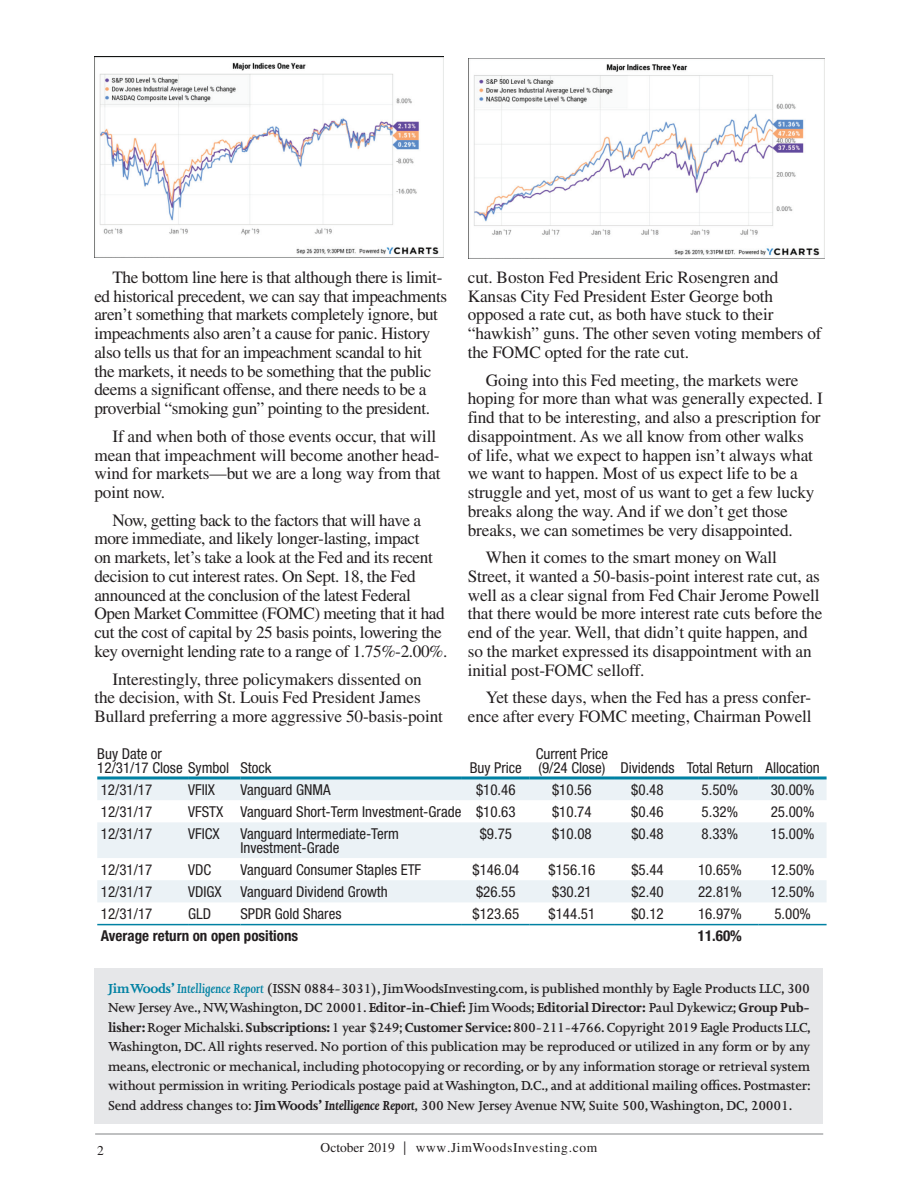
<style>
.page{position:relative;width:918px;height:1188px;background:#fff}
.page>*{position:absolute;margin:0;border:0;box-sizing:border-box;transform-origin:0 0}
.t1{font:17.25px/18.8px "Times";letter-spacing:-.01em;color:#231f20}
.t2{font:600 15px/19.5px "Joanna";letter-spacing:-.015em;color:#231f20;text-align:justify}
.t3{font:condensed 15px/13.5px "Helvetica Neue";color:#231f20}
.t4{font:700 condensed 15px "Helvetica Neue";color:#231f20}
.t5{font:13.5px "Times";letter-spacing:.05em;color:#231f20}
.s1{font-weight:700;color:#0081a3}
.s2{font-style:italic;color:#0081a3}
.s3{font-weight:700}
.s4{font-weight:700;font-style:italic}
</style>
<div class="page">
<hr style="left:95px;top:1134px;width:728px;height:1px;background:#808285">
<div style="left:94px;top:968px;width:730px;height:155px;background:#e6e7e9"></div>
<img style="left:95px;top:57px;width:349px;height:201px">
<img style="left:468px;top:58px;width:356px;height:200px">
<svg style="left:97px;top:779px;width:730px;height:123px;fill:#ebf2f6"></svg>
<hr style="left:97px;top:776px;width:91px;height:3px;background:#0081a3">
<hr style="left:188px;top:776px;width:52px;height:3px;background:#0081a3">
<hr style="left:240px;top:776px;width:222px;height:3px;background:#0081a3">
<hr style="left:462px;top:776px;width:68px;height:3px;background:#0081a3">
<hr style="left:530px;top:776px;width:84px;height:3px;background:#0081a3">
<hr style="left:614px;top:776px;width:67px;height:3px;background:#0081a3">
<hr style="left:681px;top:776px;width:78px;height:3px;background:#0081a3">
<hr style="left:759px;top:776px;width:68px;height:3px;background:#0081a3">
<hr style="left:97px;top:924px;width:91px;height:1px;background:#0081a3">
<hr style="left:188px;top:924px;width:52px;height:1px;background:#0081a3">
<hr style="left:240px;top:924px;width:222px;height:1px;background:#0081a3">
<hr style="left:462px;top:924px;width:68px;height:1px;background:#0081a3">
<hr style="left:530px;top:924px;width:84px;height:1px;background:#0081a3">
<hr style="left:614px;top:924px;width:67px;height:1px;background:#0081a3">
<hr style="left:681px;top:924px;width:78px;height:1px;background:#0081a3">
<hr style="left:759px;top:924px;width:68px;height:1px;background:#0081a3">
<p class="t1" style="left:94px;top:268px;width:354px;text-indent:18px">The bottom line here is that although there is limit&shy;ed historical precedent, we can say that impeachments aren’t something that markets completely ignore, but impeachments also aren’t a cause for panic. History also tells us that for an impeachment scandal to hit<br>the markets, it needs to be something that the public deems a significant offense, and there needs to be a proverbial “smoking gun” pointing to the president.</p>
<p class="t1" style="left:94px;top:427px;width:348px;text-indent:18px">If and when both of those events occur, that will mean that impeachment will become another head&shy;wind for markets—but we are a long way from that point now.</p>
<p class="t1" style="left:94px;top:510px;width:355px;text-indent:18px">Now, getting back to the factors that will have a more immediate, and likely longer-lasting, impact<br>on markets, let’s take a look at the Fed and its recent decision to cut interest rates. On Sept. 18, the Fed announced at the conclusion of the latest Federal Open Market Committee (FOMC) meeting that it had cut the cost of capital by 25 basis points, lowering the key overnight lending rate to a range of 1.75%-2.00%.</p>
<p class="t1" style="left:94px;top:669px;width:350px;text-indent:18px">Interestingly, three policymakers dissented on the decision, with St. Louis Fed President James<br>Bullard preferring a more aggressive 50-basis-point</p>
<p class="t3" style="left:97px;top:747px;width:176px">Buy Date or<br>12/31/17 Close Symbol Stock</p>
<p class="t1" style="left:468px;top:268px;width:355px">cut. Boston Fed President Eric Rosengren and Kansas City Fed President Ester George both opposed a rate cut, as both have stuck to their “hawkish” guns. The other seven voting members of the FOMC opted for the rate cut.</p>
<p class="t1" style="left:468px;top:370px;width:356px;text-indent:18px">Going into this Fed meeting, the markets were hoping for more than what was generally expected. I find that to be interesting, and also a prescription for disappointment. As we all know from other walks<br>of life, what we expect to happen isn’t always what we want to happen. Most of us expect life to be a struggle and yet, most of us want to get a few lucky breaks along the way. And if we don’t get those breaks, we can sometimes be very disappointed.</p>
<p class="t1" style="left:468px;top:548px;width:356px;text-indent:18px">When it comes to the smart money on Wall Street, it wanted a 50-basis-point interest rate cut, as well as a clear signal from Fed Chair Jerome Powell that there would be more interest rate cuts before the end of the year. Well, that didn’t quite happen, and so the market expressed its disappointment with an initial post-FOMC selloff.</p>
<p class="t1" style="left:468px;top:688px;width:345px;text-align:right">Yet these days, when the Fed has a press confer&shy;ence after every FOMC meeting, Chairman Powell</p>
<p class="t3" style="left:470px;top:760px;width:54px">Buy Price</p>
<p class="t3" style="left:536px;top:747px;width:285px">Current Price<br>(9/24 Close) Dividends Total Return Allocation</p>
<p class="t3" style="left:101px;top:783px;width:53px">12/31/17</p>
<p class="t3" style="left:188px;top:783px;width:28px">VFIIX</p>
<p class="t3" style="left:240px;top:783px;width:92px">Vanguard GNMA</p>
<p class="t3" style="left:476px;top:783px;width:41px">$10.46</p>
<p class="t3" style="left:552px;top:783px;width:41px">$10.56</p>
<p class="t3" style="left:631px;top:783px;width:34px">$0.48</p>
<p class="t3" style="left:702px;top:783px;width:38px">5.50%</p>
<p class="t3" style="left:771px;top:783px;width:45px">30.00%</p>
<p class="t3" style="left:101px;top:805px;width:53px">12/31/17</p>
<p class="t3" style="left:188px;top:805px;width:329px">VFSTX Vanguard Short-Term Investment-Grade $10.63</p>
<p class="t3" style="left:552px;top:805px;width:41px">$10.74</p>
<p class="t3" style="left:631px;top:805px;width:34px">$0.46</p>
<p class="t3" style="left:702px;top:805px;width:38px">5.32%</p>
<p class="t3" style="left:771px;top:805px;width:45px">25.00%</p>
<p class="t3" style="left:101px;top:827px;width:53px">12/31/17</p>
<p class="t3" style="left:188px;top:827px;width:33px">VFICX</p>
<p class="t3" style="left:240px;top:827px;width:160px">Vanguard Intermediate-Term<br>Investment-Grade</p>
<p class="t3" style="left:480px;top:827px;width:34px">$9.75</p>
<p class="t3" style="left:552px;top:827px;width:41px">$10.08</p>
<p class="t3" style="left:631px;top:827px;width:34px">$0.48</p>
<p class="t3" style="left:702px;top:827px;width:38px">8.33%</p>
<p class="t3" style="left:771px;top:827px;width:45px">15.00%</p>
<p class="t3" style="left:101px;top:863px;width:53px">12/31/17</p>
<p class="t3" style="left:188px;top:863px;width:25px">VDC</p>
<p class="t3" style="left:240px;top:863px;width:182px">Vanguard Consumer Staples ETF</p>
<p class="t3" style="left:473px;top:863px;width:48px">$146.04</p>
<p class="t3" style="left:549px;top:863px;width:48px">$156.16</p>
<p class="t3" style="left:631px;top:863px;width:34px">$5.44</p>
<p class="t3" style="left:698px;top:863px;width:45px">10.65%</p>
<p class="t3" style="left:771px;top:863px;width:45px">12.50%</p>
<p class="t3" style="left:101px;top:885px;width:53px">12/31/17</p>
<p class="t3" style="left:188px;top:885px;width:201px">VDIGX Vanguard Dividend Growth</p>
<p class="t3" style="left:476px;top:885px;width:41px">$26.55</p>
<p class="t3" style="left:552px;top:885px;width:41px">$30.21</p>
<p class="t3" style="left:631px;top:885px;width:34px">$2.40</p>
<p class="t3" style="left:698px;top:885px;width:45px">22.81%</p>
<p class="t3" style="left:771px;top:885px;width:45px">12.50%</p>
<p class="t3" style="left:101px;top:907px;width:53px">12/31/17</p>
<p class="t3" style="left:188px;top:907px;width:25px">GLD</p>
<p class="t3" style="left:240px;top:907px;width:103px">SPDR Gold Shares</p>
<p class="t3" style="left:473px;top:907px;width:48px">$123.65</p>
<p class="t3" style="left:549px;top:907px;width:48px">$144.51</p>
<p class="t3" style="left:631px;top:907px;width:34px">$0.12</p>
<p class="t3" style="left:698px;top:907px;width:45px">16.97%</p>
<p class="t3" style="left:774px;top:907px;width:38px">5.00%</p>
<p class="t4" style="left:101px;top:927px;width:199px">Average return on open positions</p>
<p class="t4" style="left:698px;top:927px;width:46px">11.60%</p>
<p class="t2" style="left:108px;top:979px;width:704px"><span class="s1">Jim Woods’</span> <span class="s2">Intelligence Report</span> (ISSN 0884-3031), JimWoodsInvesting.com, is published monthly by Eagle Products LLC, 300<br>New Jersey Ave., NW, Washington, DC 20001. <span class="s3">Editor-in-Chief:</span> Jim Woods; <span class="s3">Editorial Director:</span> Paul Dykewicz; <span class="s3">Group Pub&shy;lisher:</span> Roger Michalski. <span class="s3">Subscriptions:</span> 1 year $249; <span class="s3">Customer Service:</span> 800-211-4766. Copyright 2019 Eagle Products LLC, Washington, DC. All rights reserved. No portion of this publication may be reproduced or utilized in any form or by any means, electronic or mechanical, including photocopying or recording, or by any information storage or retrieval system without permission in writing. Periodicals postage paid at Washington, D.C., and at additional mailing offices. Postmaster:<br>Send address changes to: <span class="s3">Jim Woods’</span> <span class="s4">Intelligence Report</span>, 300 New Jersey Avenue NW, Suite 500, Washington, DC, 20001.</p>
<p class="t5" style="left:321px;top:1140px;width:278px">October 2019 | www.JimWoodsInvesting.com</p>
<p class="t5" style="left:97px;top:1143px;width:8px">2</p>
</div>
